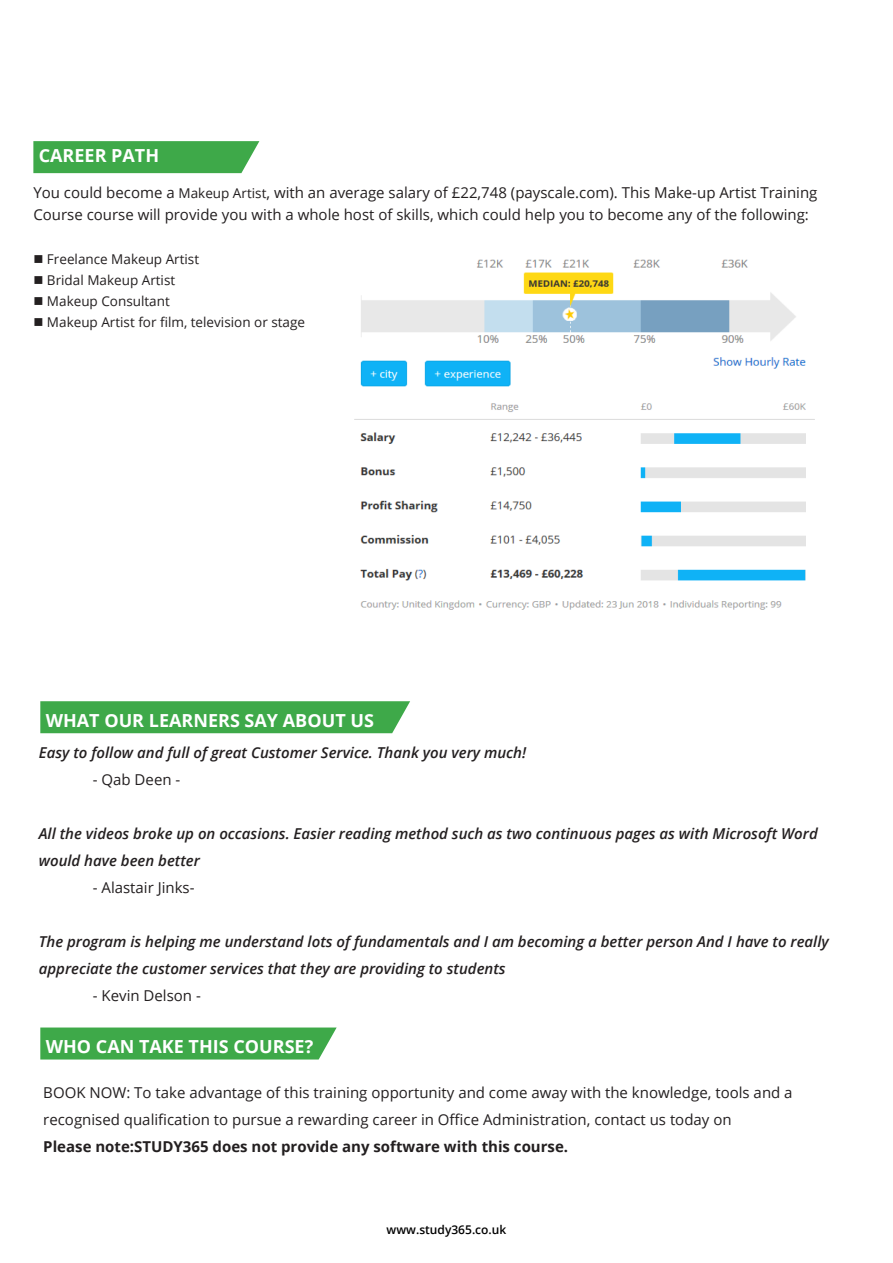
<style>
.page{position:relative;width:893px;height:1263px;background:#fff}
.page>*{position:absolute;margin:0;border:0;box-sizing:border-box;transform-origin:0 0}
.t1{font:700 18px "Open Sans";color:#fff}
.t2{font:15px/27px "Open Sans";color:#231f20}
.t3{font:italic 600 15px/27px "Open Sans";color:#231f20}
.t4{font:700 15px "Open Sans";color:#231f20}
.t5{font:13.5px "Open Sans";color:#231f20}
.t6{font:600 12px "Open Sans";color:#000}
.s1{font-size:13.5px}
</style>
<div class="page">
<div style="left:40px;top:1027px;width:297px;height:32px;background:#3ea949"></div>
<div style="left:40px;top:701px;width:370px;height:32px;background:#3ea949"></div>
<svg style="left:33px;top:141px;width:226px;height:32px;background:#46ac50"></svg>
<img style="left:355px;top:259px;width:459px;height:351px">
<p class="t1" style="left:39px;top:143px;width:122px">CAREER PATH</p>
<p class="t2" style="left:33px;top:180px;width:786px;line-height:22.5px">You could become a <span class="s1">Makeup Artist</span>, with an average salary of £22,748 (payscale.com). This Make-up Artist Training<br>Course course will provide you with a whole host of skills, which could help you to become any of the following:</p>
<p class="t5" style="left:33px;top:249px;width:167px">■ Freelance Makeup Artist</p>
<p class="t5" style="left:33px;top:270px;width:143px">■ Bridal Makeup Artist</p>
<p class="t5" style="left:33px;top:291px;width:138px">■ Makeup Consultant</p>
<p class="t5" style="left:33px;top:312px;width:273px">■ Makeup Artist for film, television or stage</p>
<p class="t1" style="left:46px;top:707px;width:330px">WHAT OUR LEARNERS SAY ABOUT US</p>
<p class="t3" style="left:39px;top:739px;width:489px">Easy to follow and full of great Customer Service. Thank you very much!</p>
<p class="t2" style="left:93px;top:766px;width:89px">- Qab Deen -</p>
<p class="t3" style="left:39px;top:820px;width:780px">All the videos broke up on occasions. Easier reading method such as two continuous pages as with Microsoft Word would have been better</p>
<p class="t2" style="left:93px;top:874px;width:103px">- Alastair Jinks-</p>
<p class="t3" style="left:39px;top:928px;width:792px">The program is helping me understand lots of fundamentals and I am becoming a better person And I have to really appreciate the customer services that they are providing to students</p>
<p class="t2" style="left:93px;top:982px;width:110px">- Kevin Delson -</p>
<p class="t1" style="left:46px;top:1034px;width:269px">WHO CAN TAKE THIS COURSE?</p>
<p class="t2" style="left:43px;top:1078px;width:751px">BOOK NOW: To take advantage of this training opportunity and come away with the knowledge, tools and a recognised qualification to pursue a rewarding career in Office Administration, contact us today on</p>
<p class="t4" style="left:43px;top:1136px;width:526px">Please note:STUDY365 does not provide any software with this course.</p>
<p class="t6" style="left:387px;top:1221px;width:121px">www.study365.co.uk</p>
</div>
